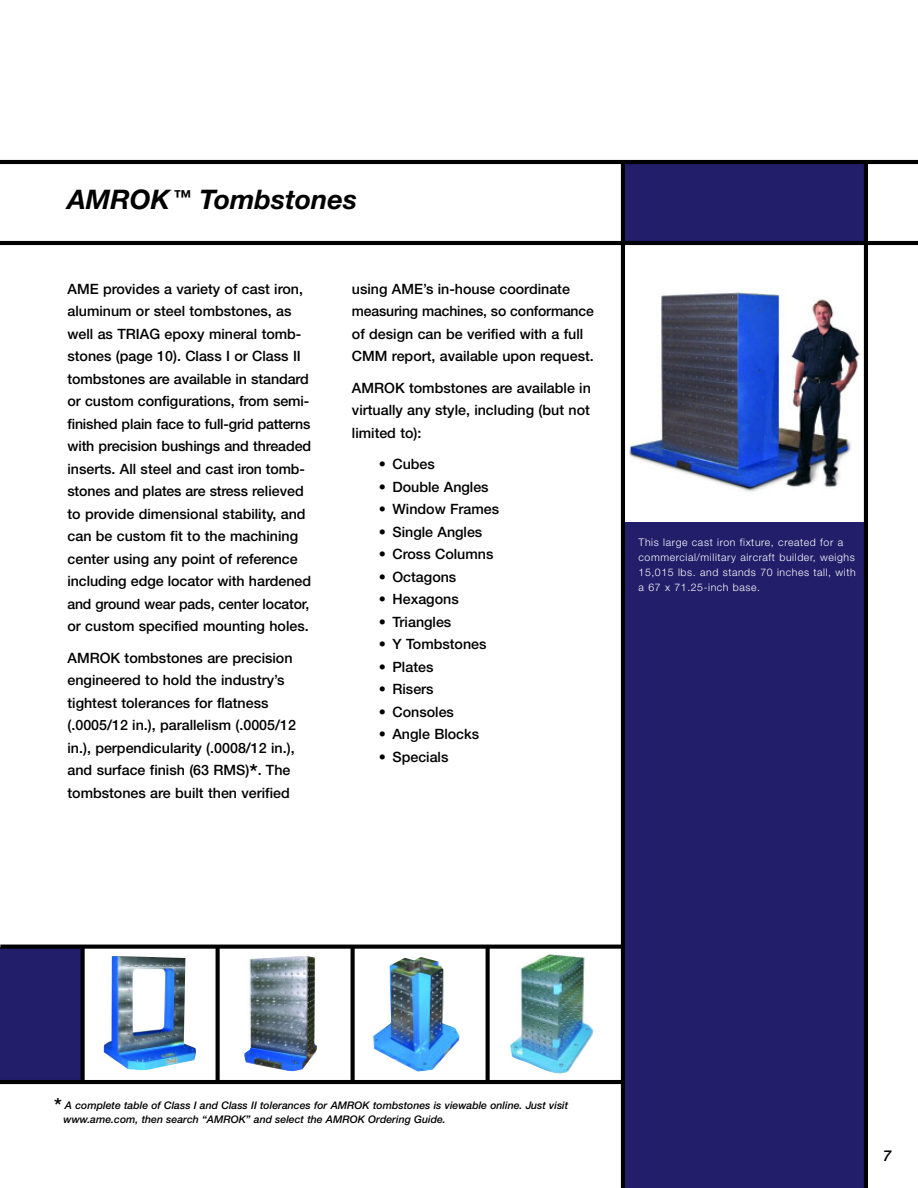
<style>
.page{position:relative;width:918px;height:1188px;background:#fff}
.page>*{position:absolute;margin:0;border:0;box-sizing:border-box;transform-origin:0 0}
.t1{font:italic 700 27px "Helvetica Neue";color:#000}
.t2{font:italic 500 15px "Helvetica Neue";color:#000}
.t3{font:500 14.25px/22.5px "Helvetica Neue";color:#000}
.t4{font:italic 500 10.5px/13.5px "Helvetica Neue";color:#000}
.t5{font:300 10.5px/14.9px "Helvetica Neue";letter-spacing:.055em;color:#fff}
.s1{font-size:22.5px}
.s2{font-style:normal;font-size:21px}
</style>
<div class="page">
<div style="left:0;top:947px;width:83px;height:135px;background:#221e6a"></div>
<img style="left:103px;top:956px;width:93px;height:114px">
<img style="left:244px;top:956px;width:73px;height:115px">
<img style="left:373px;top:957px;width:86px;height:115px">
<img style="left:510px;top:954px;width:84px;height:120px">
<div style="left:623px;top:163px;width:243px;height:79px;background:#221e6a"></div>
<div style="left:623px;top:522px;width:243px;height:666px;background:#221e6a"></div>
<img style="left:629px;top:253px;width:235px;height:259px">
<hr style="left:621px;top:162px;width:4px;height:1026px;background:#000">
<hr style="left:0;top:160px;width:918px;height:4px;background:#000">
<hr style="left:0;top:241px;width:918px;height:4px;background:#000">
<hr style="left:864px;top:162px;width:4px;height:1026px;background:#000">
<hr style="left:0;top:1080px;width:623px;height:4px;background:#000">
<svg style="left:0;top:945px;width:621px;height:4px;background:#121213"></svg>
<svg style="left:216px;top:946px;width:4px;height:134px"></svg>
<svg style="left:81px;top:946px;width:4px;height:134px"></svg>
<svg style="left:351px;top:946px;width:4px;height:134px"></svg>
<svg style="left:486px;top:946px;width:4px;height:134px"></svg>
<h1 class="t1" style="left:68px;top:190px;width:291px">AMROK <sup>™</sup> Tombstones</h1>
<p class="t3" style="left:67px;top:279px;width:245px">AME provides a variety of cast iron, aluminum or steel tombstones, as well as TRIAG epoxy mineral tomb&shy;stones (page 10). Class I or Class II tombstones are available in standard or custom configurations, from semi&shy;finished plain face to full-grid patterns with precision bushings and threaded inserts. All steel and cast iron tomb&shy;stones and plates are stress relieved to provide dimensional stability, and can be custom fit to the machining center using any point of reference including edge locator with hardened and ground wear pads, center locator, or custom specified mounting holes.</p>
<p class="t3" style="left:68px;top:648px;width:230px">AMROK tombstones are precision engineered to hold the industry’s tightest tolerances for flatness (.0005/12 in.), parallelism (.0005/12 in.), perpendicularity (.0008/12 in.), and surface finish (63 RMS)<span class="s1">*</span>. The tombstones are built then verified</p>
<p class="t3" style="left:352px;top:279px;width:243px">using AME’s in-house coordinate measuring machines, so conformance of design can be verified with a full CMM report, available upon request.</p>
<p class="t3" style="left:352px;top:378px;width:240px;text-align:justify">AMROK tombstones are available in virtually any style, including (but not limited to):</p>
<p class="t3" style="left:379px;top:454px;width:58px">• Cubes</p>
<p class="t3" style="left:379px;top:477px;width:111px">• Double Angles</p>
<p class="t3" style="left:379px;top:499px;width:122px">• Window Frames</p>
<p class="t3" style="left:379px;top:522px;width:105px">• Single Angles</p>
<p class="t3" style="left:379px;top:544px;width:116px">• Cross Columns</p>
<p class="t3" style="left:379px;top:567px;width:79px">• Octagons</p>
<p class="t3" style="left:379px;top:589px;width:81px">• Hexagons</p>
<p class="t3" style="left:379px;top:612px;width:74px">• Triangles</p>
<p class="t3" style="left:379px;top:634px;width:109px">• Y Tombstones</p>
<p class="t3" style="left:379px;top:657px;width:56px">• Plates</p>
<p class="t3" style="left:379px;top:679px;width:56px">• Risers</p>
<p class="t3" style="left:379px;top:702px;width:77px">• Consoles</p>
<p class="t3" style="left:379px;top:724px;width:102px">• Angle Blocks</p>
<p class="t3" style="left:379px;top:747px;width:71px">• Specials</p>
<p class="t5" style="left:639px;top:536px;width:219px">This large cast iron fixture, created for a commercial/military aircraft builder, weighs 15,015 lbs. and stands 70 inches tall, with a 67 x 71.25-inch base.</p>
<p class="t4" style="left:64px;top:1100px;width:506px;text-indent:-10px"><span class="s2">*</span> A complete table of Class I and Class II tolerances for AMROK tombstones is viewable online. Just visit www.ame.com, then search “AMROK” and select the AMROK Ordering Guide.</p>
<p class="t2" style="left:883px;top:1150px;width:10px">7</p>
</div>
